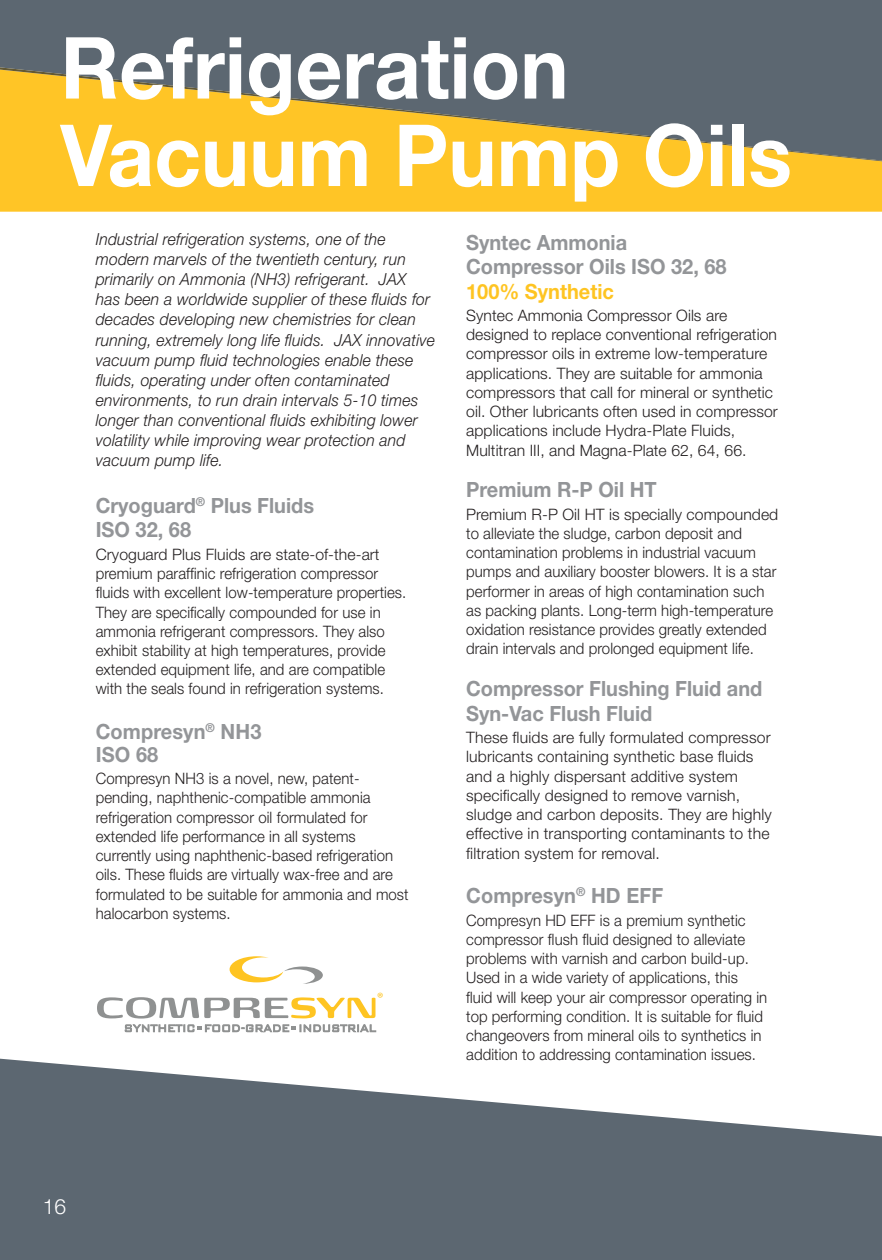
<style>
.page{position:relative;width:882px;height:1260px;background:#fff}
.page>*{position:absolute;margin:0;border:0;box-sizing:border-box;transform-origin:0 0}
.t1{font:700 85.75px/87.5px "Helvetica Neue";color:#fff;scale:.95 1}
.t2{font:700 21px/24.5px "Helvetica Neue";color:#939598;scale:.95 1}
.t3{font:700 21px "Helvetica Neue";color:#fec422;scale:.95 1}
.t4{font:300 21px "Helvetica Neue";color:#fff}
.t5{font:italic 300 16.62px/20.1px "Helvetica Neue";letter-spacing:.01em;color:#231f20;scale:.95 1}
.t6{font:300 15.75px/19.2px "Helvetica Neue";letter-spacing:.005em;color:#231f20}
.t7{font:300 15.75px/19.2px "Helvetica Neue";letter-spacing:.005em;color:#231f20;scale:.95 1}
.t8{font:15.05px "Myriad Pro";color:#fec422}
</style>
<div class="page">
<div style="left:0;top:161px;width:882px;height:51px;background:#ffc526"></div>
<svg style="left:0;top:1059px;width:882px;height:201px;fill:#5c6771"></svg>
<div style="left:0;top:0;width:882px;height:67px;background:#5c6771"></div>
<svg style="left:0;top:67px;width:882px;height:94px;background:#ab944c"></svg>
<svg style="left:97px;top:997px;width:278px;height:22px"></svg>
<svg style="left:230px;top:956px;width:93px;height:28px"></svg>
<svg style="left:125px;top:1025px;width:251px;height:7px"></svg>
<h1 class="t1" style="left:60px;top:22px;width:771px">Refrigeration<br>Vacuum Pump Oils</h1>
<p class="t5" style="left:96px;top:229px;width:359px">Industrial refrigeration systems, one of the modern marvels of the twentieth century, run primarily on Ammonia (NH3) refrigerant. JAX<br>has been a worldwide supplier of these fluids for decades developing new chemistries for clean running, extremely long life fluids. JAX innovative vacuum pump fluid technologies enable these fluids, operating under often contaminated environments, to run drain intervals 5-10 times longer than conventional fluids exhibiting lower volatility while improving wear protection and vacuum pump life.</p>
<h2 class="t2" style="left:466px;top:229px;width:276px">Syntec Ammonia<br>Compressor Oils ISO 32, 68</h2>
<h2 class="t3" style="left:466px;top:278px;width:157px">100% Synthetic</h2>
<p class="t6" style="left:466px;top:305px;width:313px">Syntec Ammonia Compressor Oils are designed to replace conventional refrigeration compressor oils in extreme low-temperature applications. They are suitable for ammonia compressors that call for mineral or synthetic oil. Other lubricants often used in compressor applications include Hydra-Plate Fluids, Multitran III, and Magna-Plate 62, 64, 66.</p>
<h2 class="t2" style="left:466px;top:477px;width:202px">Premium R-P Oil HT</h2>
<p class="t6" style="left:466px;top:504px;width:314px">Premium R-P Oil HT is specially compounded to alleviate the sludge, carbon deposit and contamination problems in industrial vacuum pumps and auxiliary booster blowers. It is a star performer in areas of high contamination such as packing plants. Long-term high-temperature oxidation resistance provides greatly extended drain intervals and prolonged equipment life.</p>
<h2 class="t2" style="left:466px;top:676px;width:313px">Compressor Flushing Fluid and<br>Syn-Vac Flush Fluid</h2>
<p class="t6" style="left:466px;top:727px;width:307px">These fluids are fully formulated compressor lubricants containing synthetic base fluids and a highly dispersant additive system specifically designed to remove varnish, sludge and carbon deposits. They are highly effective in transporting contaminants to the filtration system for removal.</p>
<h2 class="t2" style="left:466px;top:883px;width:209px">Compresyn<sup>®</sup> HD EFF</h2>
<p class="t7" style="left:466px;top:910px;width:318px">Compresyn HD EFF is a premium synthetic compressor flush fluid designed to alleviate problems with varnish and carbon build-up.<br>Used in a wide variety of applications, this fluid will keep your air compressor operating in top performing condition. It is suitable for fluid changeovers from mineral oils to synthetics in addition to addressing contamination issues.</p>
<h2 class="t2" style="left:96px;top:493px;width:231px">Cryoguard<sup>®</sup> Plus Fluids<br>ISO 32, 68</h2>
<p class="t6" style="left:96px;top:544px;width:312px">Cryoguard Plus Fluids are state-of-the-art premium paraffinic refrigeration compressor fluids with excellent low-temperature properties.<br>They are specifically compounded for use in ammonia refrigerant compressors. They also exhibit stability at high temperatures, provide extended equipment life, and are compatible with the seals found in refrigeration systems.</p>
<h2 class="t2" style="left:96px;top:720px;width:176px;line-height:22.4px">Compresyn<sup>®</sup> NH3<br>ISO 68</h2>
<p class="t7" style="left:96px;top:769px;width:331px">Compresyn NH3 is a novel, new, patent&shy;pending, naphthenic-compatible ammonia refrigeration compressor oil formulated for extended life performance in all systems currently using naphthenic-based refrigeration oils. These fluids are virtually wax-free and are formulated to be suitable for ammonia and most halocarbon systems.</p>
<p class="t8" style="left:377px;top:989px;width:8px">®</p>
<h2 class="t4" style="left:43px;top:1193px;width:25px">16</h2>
</div>
